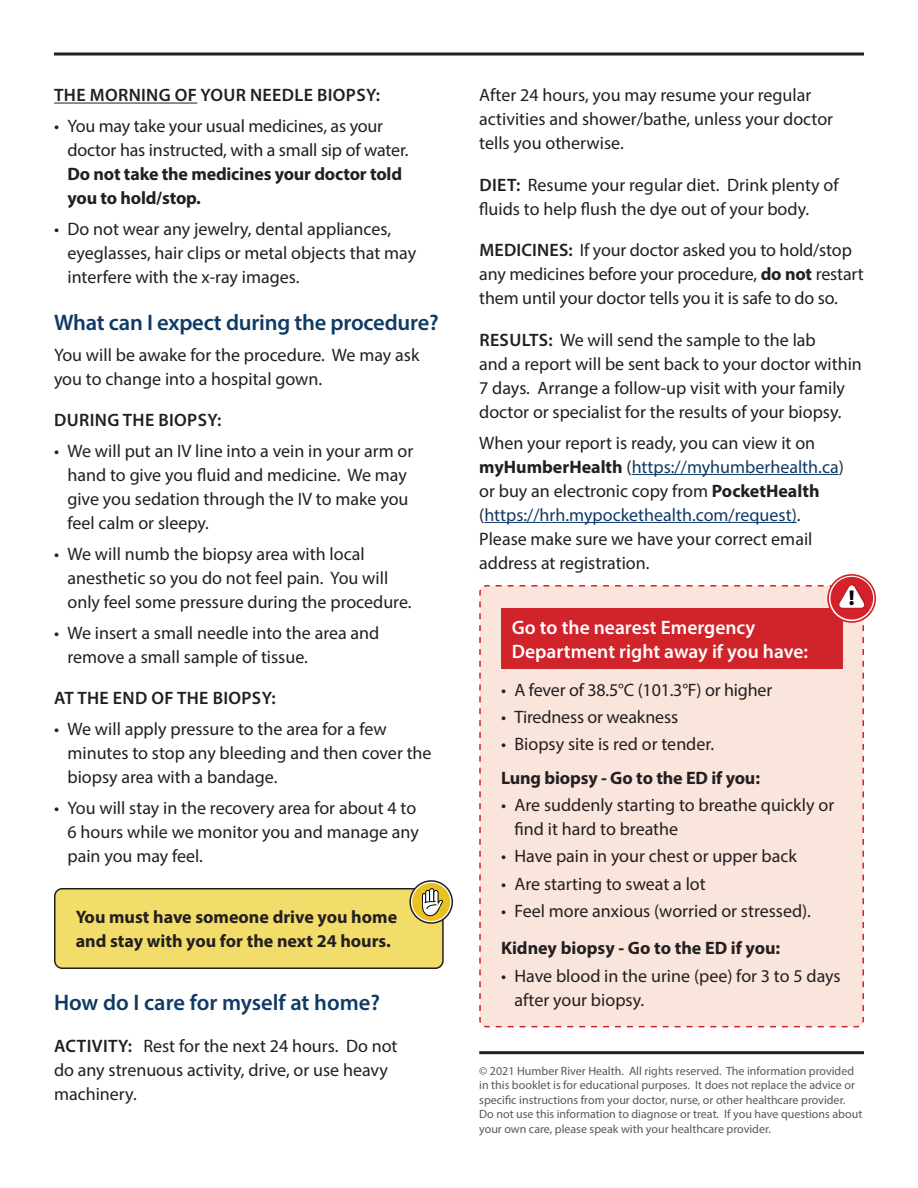
<style>
.page{position:relative;width:918px;height:1188px;background:#fff}
.page>*{position:absolute;margin:0;border:0;box-sizing:border-box;transform-origin:0 0}
.Subheading{font:600 22.5px "Myriad Pro";letter-spacing:-.01em;color:#103a66}
.Body_Text{font:600 19.5px/24px "Myriad Pro";color:#fff}
.Subheading-2{font:18px/24px "Myriad Pro";color:#231f20}
.Body_Text-2{font:700 18px/24px "Myriad Pro";color:#231f20}
.Body_Text-3{font:18px/24px "Myriad Pro";color:#231f20}
.Subheading-3{font:600 18px "Myriad Pro";letter-spacing:.02em;color:#231f20}
.t1{font:12px/14.4px "Myriad Pro";color:#57585a}
.s1{font-weight:700}
.s2{font-weight:600}
.s3{color:#103a66}
</style>
<div class="page">
<svg style="left:54px;top:52px;width:810px;height:4px;background:#595657"></svg>
<hr style="left:54px;top:103px;width:143px;height:1px;background:#231f20">
<hr style="left:632px;top:474px;width:207px;height:1px;background:#103a66">
<hr style="left:484px;top:522px;width:313px;height:1px;background:#103a66">
<svg style="left:479px;top:584px;width:385px;height:444px;background:#f7ddd6"></svg>
<svg style="left:828px;top:575px;width:47px;height:47px"></svg>
<div style="left:827px;top:574px;width:49px;height:49px;border:2px solid #d1232a;border-radius:50%"></div>
<div style="left:830px;top:577px;width:43px;height:43px;background:#d3222a;border-radius:50%"></div>
<div style="left:55px;top:889px;width:388px;height:79px;background:#f2dc6a;border-radius:8px"></div>
<div style="left:54px;top:888px;width:390px;height:81px;border:2px solid #231f20;border-radius:8px"></div>
<svg style="left:410px;top:881px;width:42px;height:42px"></svg>
<div style="left:409px;top:880px;width:44px;height:44px;border:2px solid #231f20;border-radius:50%"></div>
<div style="left:412px;top:883px;width:38px;height:38px;background:#e9c222;border-radius:50%"></div>
<svg style="left:422px;top:888px;width:21px;height:28px"></svg>
<hr style="left:479px;top:1051px;width:385px;height:3px;background:#231f20">
<svg style="left:493px;top:585px;width:372px;height:426px;background:#f3cac3"></svg>
<p class="Subheading-3" style="left:54px;top:84px;width:327px">THE MORNING OF YOUR NEEDLE BIOPSY:</p>
<p class="Subheading-2" style="left:68px;top:114px;width:343px;text-indent:-14px">• You may take your usual medicines, as your doctor has instructed, with a small sip of water.<br><span class="s1">Do not take the medicines your doctor told you to hold/stop.</span></p>
<p class="Subheading-2" style="left:68px;top:216px;width:350px;text-indent:-14px">• Do not wear any jewelry, dental appliances, eyeglasses, hair clips or metal objects that may interfere with the x-ray images.</p>
<p class="Subheading" style="left:54px;top:308px;width:386px">What can I expect during the procedure?</p>
<p class="Body_Text-3" style="left:54px;top:342px;width:367px">You will be awake for the procedure. We may ask you to change into a hospital gown.</p>
<p class="Subheading-3" style="left:54px;top:409px;width:169px">DURING THE BIOPSY:</p>
<p class="Subheading-2" style="left:68px;top:439px;width:347px;text-indent:-14px">• We will put an IV line into a vein in your arm or hand to give you fluid and medicine. We may give you sedation through the IV to make you feel calm or sleepy.</p>
<p class="Subheading-2" style="left:68px;top:541px;width:346px;text-indent:-14px">• We will numb the biopsy area with local anesthetic so you do not feel pain. You will only feel some pressure during the procedure.</p>
<p class="Subheading-2" style="left:68px;top:620px;width:313px;text-indent:-14px">• We insert a small needle into the area and remove a small sample of tissue.</p>
<p class="Subheading-3" style="left:54px;top:687px;width:223px">AT THE END OF THE BIOPSY:</p>
<p class="Subheading-2" style="left:68px;top:717px;width:366px;text-indent:-14px">• We will apply pressure to the area for a few minutes to stop any bleeding and then cover the biopsy area with a bandage.</p>
<p class="Subheading-2" style="left:68px;top:795px;width:353px;text-indent:-14px">• You will stay in the recovery area for about 4 to<br>6 hours while we monitor you and manage any pain you may feel.</p>
<p class="Body_Text-2" style="left:76px;top:905px;width:323px">You must have someone drive you home and stay with you for the next 24 hours.</p>
<p class="Subheading" style="left:54px;top:988px;width:328px">How do I care for myself at home?</p>
<p class="Subheading-2" style="left:54px;top:1033px;width:345px"><span class="s2">ACTIVITY:</span> Rest for the next 24 hours. Do not do any strenuous activity, drive, or use heavy machinery.</p>
<p class="Subheading-2" style="left:479px;top:83px;width:355px">After 24 hours, you may resume your regular activities and shower/bathe, unless your doctor tells you otherwise.</p>
<p class="Subheading-2" style="left:479px;top:172px;width:361px"><span class="s2">DIET:</span> Resume your regular diet. Drink plenty of fluids to help flush the dye out of your body.</p>
<p class="Subheading-2" style="left:479px;top:238px;width:386px"><span class="s2">MEDICINES:</span> If your doctor asked you to hold/stop any medicines before your procedure, <span class="s1">do not</span> restart them until your doctor tells you it is safe to do so.</p>
<p class="Subheading-2" style="left:479px;top:328px;width:384px"><span class="s2">RESULTS:</span> We will send the sample to the lab<br>and a report will be sent back to your doctor within 7 days. Arrange a follow-up visit with your family doctor or specialist for the results of your biopsy.</p>
<p class="Subheading-2" style="left:479px;top:430px;width:366px">When your report is ready, you can view it on <span class="s1">myHumberHealth</span> (<span class="s3">https://myhumberhealth.ca</span>) or buy an electronic copy from <span class="s1">PocketHealth </span>(<span class="s3">https://hrh.mypockethealth.com/request)</span>.<br>Please make sure we have your correct email address at registration.</p>
<p class="Body_Text" style="left:512px;top:615px;width:298px">Go to the nearest Emergency<br>Department right away if you have:</p>
<p class="Subheading-2" style="left:501px;top:677px;width:273px">• A fever of 38.5°C (101.3°F) or higher</p>
<p class="Subheading-2" style="left:501px;top:704px;width:179px">• Tiredness or weakness</p>
<p class="Subheading-2" style="left:501px;top:732px;width:215px">• Biopsy site is red or tender.</p>
<p class="Body_Text-2" style="left:501px;top:765px;width:261px">Lung biopsy - Go to the ED if you:</p>
<p class="Subheading-2" style="left:514px;top:793px;width:321px;text-indent:-14px">• Are suddenly starting to breathe quickly or find it hard to breathe</p>
<p class="Subheading-2" style="left:501px;top:844px;width:297px">• Have pain in your chest or upper back</p>
<p class="Subheading-2" style="left:501px;top:871px;width:206px">• Are starting to sweat a lot</p>
<p class="Subheading-2" style="left:501px;top:899px;width:312px">• Feel more anxious (worried or stressed).</p>
<p class="Body_Text-2" style="left:501px;top:936px;width:281px">Kidney biopsy - Go to the ED if you:</p>
<p class="Subheading-2" style="left:514px;top:963px;width:328px;text-indent:-14px">• Have blood in the urine (pee) for 3 to 5 days after your biopsy.</p>
<p class="t1" style="left:479px;top:1063px;width:385px">© 2021 Humber River Health. All rights reserved. The information provided in this booklet is for educational purposes. It does not replace the advice or specific instructions from your doctor, nurse, or other healthcare provider.<br>Do not use this information to diagnose or treat. If you have questions about your own care, please speak with your healthcare provider.</p>
</div>
